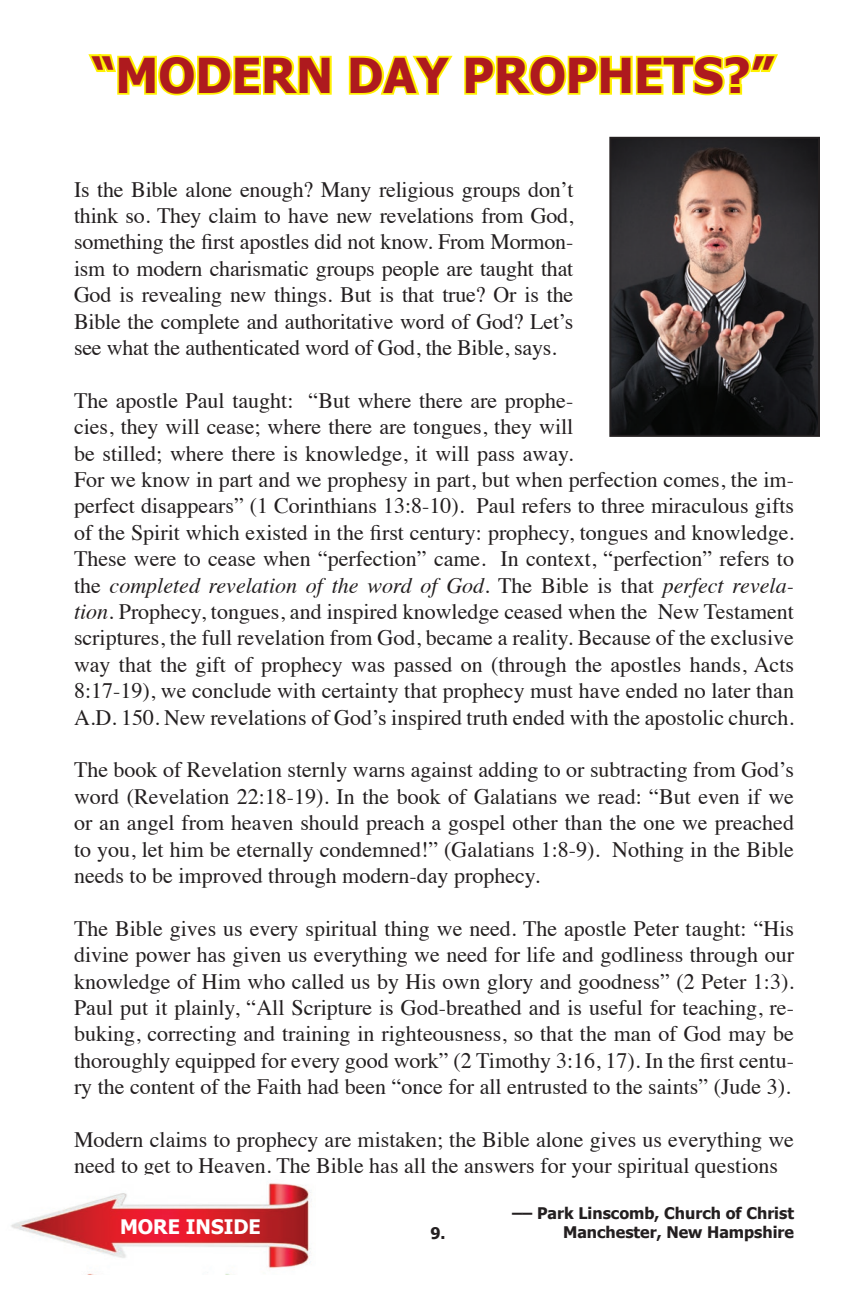
<style>
.page{position:relative;width:864px;height:1296px;background:#fff}
.page>*{position:absolute;margin:0;border:0;box-sizing:border-box;transform-origin:0 0}
.t1{font:700 48px "Tahoma";color:#ae1a1e}
.t2{font:22px/26.4px "Times";color:#231f20;text-align:justify}
.t3{font:700 20px "Tahoma";color:#fff}
.t4{font:700 16px/19.2px "Tahoma";color:#231f20;text-align:right}
.s1{font-style:italic}
</style>
<div class="page">
<svg style="left:88px;top:54px;width:244px;height:42px"></svg>
<svg style="left:348px;top:55px;width:105px;height:40px"></svg>
<svg style="left:464px;top:54px;width:314px;height:42px"></svg>
<img style="left:612px;top:140px;width:205px;height:294px">
<div style="left:609px;top:137px;width:211px;height:300px;border:2px solid #231f20"></div>
<img style="left:11px;top:1183px;width:301px;height:91px">
<h1 class="t1" style="left:92px;top:42px;width:683px">“MODERN DAY PROPHETS?”</h1>
<p class="t2" style="left:74px;top:174px;width:501px">Is the Bible alone enough? Many religious groups don’t think so. They claim to have new revelations from God, something the first apostles did not know. From Mormon&shy;ism to modern charismatic groups people are taught that God is revealing new things. But is that true? Or is the Bible the complete and authoritative word of God? Let’s see what the authenticated word of God, the Bible, says.</p>
<p class="t2" style="left:74px;top:385px;width:722px;text-align:left">The apostle Paul taught: “But where there are prophe-<br>cies, they will cease; where there are tongues, they will<br>be stilled; where there is knowledge, it will pass away.<br>For we know in part and we prophesy in part, but when perfection comes, the im&shy;perfect disappears” (1 Corinthians 13:8-10). Paul refers to three miraculous gifts of the Spirit which existed in the first century: prophecy, tongues and knowledge.<br>These were to cease when “perfection” came. In context, “perfection” refers to the <span class="s1">completed revelation of the word of God.</span> The Bible is that <span class="s1">perfect revela&shy;tion.</span> Prophecy, tongues, and inspired knowledge ceased when the New Testament scriptures, the full revelation from God, became a reality. Because of the exclusive way that the gift of prophecy was passed on (through the apostles hands, Acts 8:17-19), we conclude with certainty that prophecy must have ended no later than A.D. 150. New revelations of God’s inspired truth ended with the apostolic church.</p>
<p class="t2" style="left:74px;top:755px;width:722px">The book of Revelation sternly warns against adding to or subtracting from God’s word (Revelation 22:18-19). In the book of Galatians we read: “But even if we or an angel from heaven should preach a gospel other than the one we preached to you, let him be eternally condemned!” (Galatians 1:8-9). Nothing in the Bible needs to be improved through modern-day prophecy.</p>
<p class="t2" style="left:74px;top:913px;width:722px">The Bible gives us every spiritual thing we need. The apostle Peter taught: “His divine power has given us everything we need for life and godliness through our knowledge of Him who called us by His own glory and goodness” (2 Peter 1:3).<br>Paul put it plainly, “All Scripture is God-breathed and is useful for teaching, re&shy;buking, correcting and training in righteousness, so that the man of God may be thoroughly equipped for every good work” (2 Timothy 3:16, 17). In the first centu&shy;ry the content of the Faith had been “once for all entrusted to the saints” (Jude 3).</p>
<p class="t2" style="left:74px;top:1125px;width:722px">Modern claims to prophecy are mistaken; the Bible alone gives us everything we need to get to Heaven. The Bible has all the answers for your spiritual questions</p>
<p class="t4" style="left:512px;top:1203px;width:284px">–– Park Linscomb, Church of Christ<br>Manchester, New Hampshire</p>
<p class="t3" style="left:120px;top:1213px;width:142px">MORE INSIDE</p>
<p class="t4" style="left:430px;top:1223px;width:17px">9.</p>
</div>
